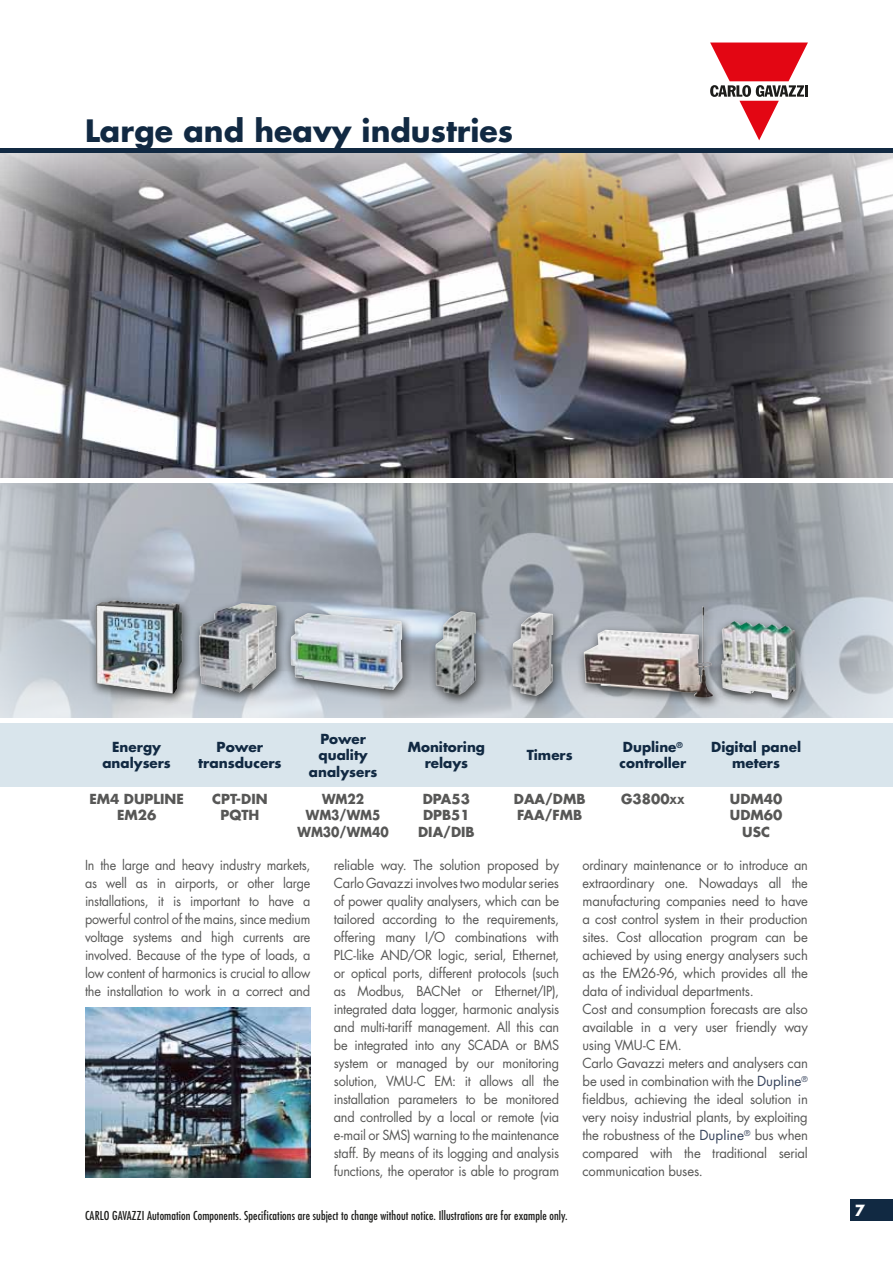
<style>
.page{position:relative;width:893px;height:1263px;background:#fff}
.page>*{position:absolute;margin:0;border:0;box-sizing:border-box;transform-origin:0 0}
.t1{font:700 30px "Futura Std";color:#112942}
.t2{font:700 15px "Futura Std";color:#fff}
.t3{font:13.5px/18px "Futura Std";letter-spacing:-.015em;color:#575756;text-align:justify;scale:.96 1}
.t4{font:13.5px/18px "Futura Std";letter-spacing:-.015em;color:#575756;scale:.94 1}
.t5{font:13.5px/18px "Futura Std";letter-spacing:-.015em;color:#575756;text-align:justify;scale:.93 1}
.t6{font:700 13.5px/16.2px "Futura Std";color:#112942;text-align:center}
.t7{font:700 13.5px/16.2px "Futura Std";color:#575756;text-align:center}
.t8{font:700 13.5px/16.2px "Futura Std";color:#575756;text-align:center;scale:.9 1}
.t9{font:condensed 12px "Futura Std";letter-spacing:.01em;color:#1d1d1b}
.s1{font-size:9.45px}
.s2{color:#36435c}
</style>
<div class="page">
<div style="left:0;top:723px;width:893px;height:64px;background:#d9e5ec"></div>
<svg style="left:710px;top:43px;width:98px;height:97px"></svg>
<div style="left:850px;top:1199px;width:43px;height:21px;background:#112942"></div>
<hr style="left:0;top:149px;width:893px;height:4px;background:#112942">
<img style="left:0;top:153px;width:893px;height:325px">
<svg style="left:0;top:483px;width:893px;height:235px;background:#a8aeb5"></svg>
<img style="left:85px;top:1008px;width:225px;height:170px">
<div style="left:88px;top:595px;width:105px;height:111px;background:#1d1d1b;opacity:.75"></div>
<img style="left:96px;top:600px;width:21px;height:86px">
<div style="left:192px;top:598px;width:95px;height:107px;background:#1d1d1b;opacity:.75"></div>
<img style="left:199px;top:603px;width:78px;height:90px">
<div style="left:283px;top:608px;width:130px;height:94px;background:#1d1d1b;opacity:.75"></div>
<img style="left:291px;top:613px;width:112px;height:77px">
<div style="left:428px;top:606px;width:59px;height:102px;background:#1d1d1b;opacity:.75"></div>
<img style="left:435px;top:611px;width:41px;height:84px">
<div style="left:505px;top:607px;width:58px;height:101px;background:#1d1d1b;opacity:.75"></div>
<img style="left:513px;top:612px;width:40px;height:84px">
<div style="left:576px;top:602px;width:147px;height:109px;background:#1d1d1b;opacity:.75"></div>
<img style="left:584px;top:606px;width:130px;height:91px">
<div style="left:714px;top:617px;width:93px;height:95px;background:#1d1d1b;opacity:.75"></div>
<img style="left:721px;top:621px;width:13px;height:67px">
<h1 class="t1" style="left:85px;top:111px;width:430px">Large and heavy industries</h1>
<p class="t6" style="left:102px;top:739px;width:70px">Energy analysers</p>
<p class="t6" style="left:198px;top:739px;width:85px">Power transducers</p>
<p class="t6" style="left:309px;top:731px;width:70px">Power quality analysers</p>
<p class="t6" style="left:408px;top:739px;width:79px">Monitoring relays</p>
<p class="t6" style="left:527px;top:747px;width:47px">Timers</p>
<p class="t6" style="left:620px;top:739px;width:68px;text-align:left">Dupline<sup>® </sup>controller</p>
<p class="t6" style="left:711px;top:739px;width:91px">Digital panel meters</p>
<p class="t7" style="left:89px;top:791px;width:96px">EM4 DUPLINE<br>EM26</p>
<p class="t7" style="left:212px;top:791px;width:57px">CPT-DIN<br>PQTH</p>
<p class="t8" style="left:297px;top:791px;width:103px">WM22<br>WM3/WM5<br>WM30/WM40</p>
<p class="t7" style="left:418px;top:791px;width:58px">DPA53<br>DPB51<br>DIA/DIB</p>
<p class="t7" style="left:514px;top:791px;width:73px;text-align:left">DAA/DMB<br>FAA/FMB</p>
<p class="t7" style="left:621px;top:791px;width:65px">G3800<span class="s1">xx</span></p>
<p class="t7" style="left:730px;top:791px;width:54px">UDM40<br>UDM60<br>USC</p>
<p class="t5" style="left:85px;top:856px;width:244px">In the large and heavy industry markets, as well as in airports, or other large installations, it is important to have a powerful control of the mains, since medium voltage systems and high currents are involved. Because of the type of loads, a low content of harmonics is crucial to allow the installation to work in a correct and</p>
<p class="t3" style="left:334px;top:856px;width:236px">reliable way. The solution proposed by Carlo Gavazzi involves two modular series of power quality analysers, which can be tailored according to the requirements, offering many I/O combinations with PLC-like AND/OR logic, serial, Ethernet, or optical ports, different protocols (such as Modbus, BACNet or Ethernet/IP), integrated data logger, harmonic analysis and multi-tariff management. All this can be integrated into any SCADA or BMS system or managed by our monitoring solution, VMU-C EM: it allows all the installation parameters to be monitored and controlled by a local or remote (via e-mail or SMS) warning to the maintenance staff. By means of its logging and analysis functions, the operator is able to program</p>
<p class="t4" style="left:583px;top:856px;width:241px">ordinary maintenance or to introduce an extraordinary one. Nowadays all the manufacturing companies need to have a cost control system in their production sites. Cost allocation program can be achieved by using energy analysers such as the EM26-96, which provides all the data of individual departments.<br>Cost and consumption forecasts are also available in a very user friendly way using VMU-C EM.<br>Carlo Gavazzi meters and analysers can be used in combination with the <span class="s2">Dupline</span><sup>® </sup>fieldbus, achieving the ideal solution in very noisy industrial plants, by exploiting the robustness of the <span class="s2">Dupline</span><sup>®</sup> bus when compared with the traditional serial communication buses.</p>
<p class="t9" style="left:85px;top:1209px;width:484px">CARLO GAVAZZI Automation Components. Specifications are subject to change without notice. Illustrations are for example only.</p>
<p class="t2" style="left:855px;top:1200px;width:12px">7</p>
</div>
